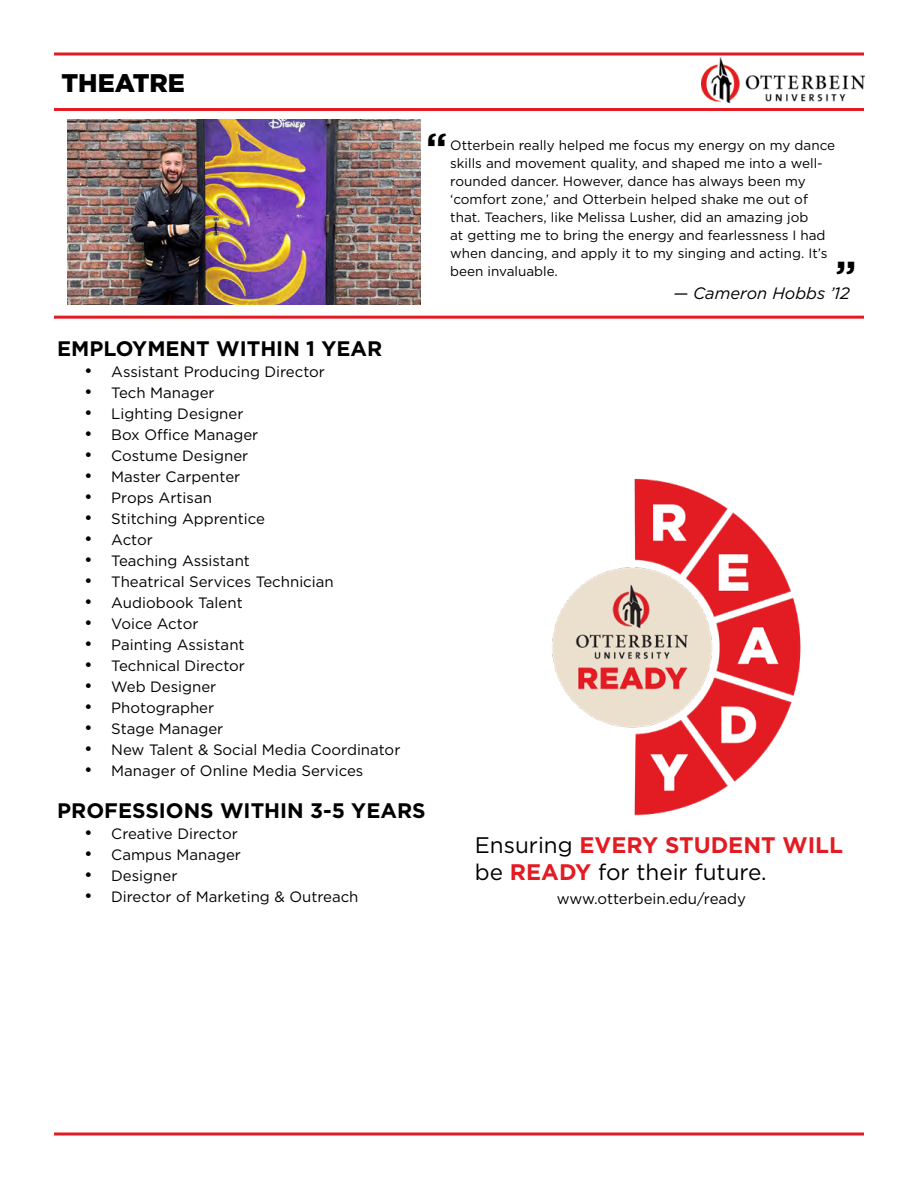
<style>
.page{position:relative;width:918px;height:1188px;background:#fff}
.page>*{position:absolute;margin:0;border:0;box-sizing:border-box;transform-origin:0 0}
.t1{font:700 39px "Gotham";color:#000}
.t2{font:900 25.5px "Gotham";color:#000}
.t3{font:22.5px/27px "Gotham";color:#000}
.t4{font:700 21px "Gotham";color:#000}
.t5{font:italic 16.5px "Gotham";color:#000}
.t6{font:15px "Gotham";color:#000}
.t7{font:13.5px/18px "Gotham";color:#000}
.s1{font-size:18px}
.s2{font-weight:700;color:#e31b23}
</style>
<div class="page">
<hr style="left:54px;top:316px;width:810px;height:3px;background:#e31b23">
<svg style="left:54px;top:1132px;width:810px;height:4px;background:#e95359"></svg>
<svg style="left:54px;top:52px;width:810px;height:4px;background:#e95359"></svg>
<hr style="left:54px;top:108px;width:810px;height:3px;background:#e31b23">
<img style="left:67px;top:119px;width:354px;height:186px">
<img style="left:702px;top:58px;width:162px;height:45px">
<img style="left:552px;top:478px;width:249px;height:338px">
<p class="t2" style="left:62px;top:69px;width:125px">THEATRE</p>
<p class="t1" style="left:426px;top:121px;width:23px">“</p>
<p class="t7" style="left:450px;top:136px;width:386px">Otterbein really helped me focus my energy on my dance skills and movement quality, and shaped me into a well&shy;rounded dancer. However, dance has always been my ‘comfort zone,’ and Otterbein helped shake me out of that. Teachers, like Melissa Lusher, did an amazing job<br>at getting me to bring the energy and fearlessness I had when dancing, and apply it to my singing and acting. It’s been invaluable.</p>
<p class="t1" style="left:836px;top:250px;width:23px">”</p>
<p class="t5" style="left:673px;top:282px;width:178px">— Cameron Hobbs ’12</p>
<p class="t4" style="left:57px;top:334px;width:327px">EMPLOYMENT WITHIN 1 YEAR</p>
<p class="t6" style="left:84px;top:362px;width:242px"><span class="s1">•</span> Assistant Producing Director</p>
<p class="t6" style="left:84px;top:383px;width:132px"><span class="s1">•</span> Tech Manager</p>
<p class="t6" style="left:84px;top:404px;width:161px"><span class="s1">•</span> Lighting Designer</p>
<p class="t6" style="left:84px;top:425px;width:176px"><span class="s1">•</span> Box Office Manager</p>
<p class="t6" style="left:84px;top:446px;width:166px"><span class="s1">•</span> Costume Designer</p>
<p class="t6" style="left:84px;top:467px;width:158px"><span class="s1">•</span> Master Carpenter</p>
<p class="t6" style="left:84px;top:488px;width:129px"><span class="s1">•</span> Props Artisan</p>
<p class="t6" style="left:84px;top:509px;width:182px"><span class="s1">•</span> Stitching Apprentice</p>
<p class="t6" style="left:84px;top:530px;width:70px"><span class="s1">•</span> Actor</p>
<p class="t6" style="left:84px;top:551px;width:167px"><span class="s1">•</span> Teaching Assistant</p>
<p class="t6" style="left:84px;top:572px;width:251px"><span class="s1">•</span> Theatrical Services Technician</p>
<p class="t6" style="left:84px;top:593px;width:160px"><span class="s1">•</span> Audiobook Talent</p>
<p class="t6" style="left:84px;top:614px;width:116px"><span class="s1">•</span> Voice Actor</p>
<p class="t6" style="left:84px;top:635px;width:162px"><span class="s1">•</span> Painting Assistant</p>
<p class="t6" style="left:84px;top:656px;width:162px"><span class="s1">•</span> Technical Director</p>
<p class="t6" style="left:84px;top:677px;width:134px"><span class="s1">•</span> Web Designer</p>
<p class="t6" style="left:84px;top:698px;width:131px"><span class="s1">•</span> Photographer</p>
<p class="t6" style="left:84px;top:719px;width:141px"><span class="s1">•</span> Stage Manager</p>
<p class="t6" style="left:84px;top:740px;width:318px"><span class="s1">•</span> New Talent &amp; Social Media Coordinator</p>
<p class="t6" style="left:84px;top:761px;width:281px"><span class="s1">•</span> Manager of Online Media Services</p>
<p class="t4" style="left:57px;top:796px;width:370px">PROFESSIONS WITHIN 3-5 YEARS</p>
<p class="t6" style="left:84px;top:824px;width:155px"><span class="s1">•</span> Creative Director</p>
<p class="t6" style="left:84px;top:845px;width:158px"><span class="s1">•</span> Campus Manager</p>
<p class="t6" style="left:84px;top:866px;width:95px"><span class="s1">•</span> Designer</p>
<p class="t6" style="left:84px;top:887px;width:276px"><span class="s1">•</span> Director of Marketing &amp; Outreach</p>
<p class="t3" style="left:475px;top:831px;width:370px">Ensuring <span class="s2">EVERY STUDENT WILL </span>be <span class="s2">READY</span> for their future.</p>
<p class="t6" style="left:557px;top:889px;width:191px">www.otterbein.edu/ready</p>
</div>
